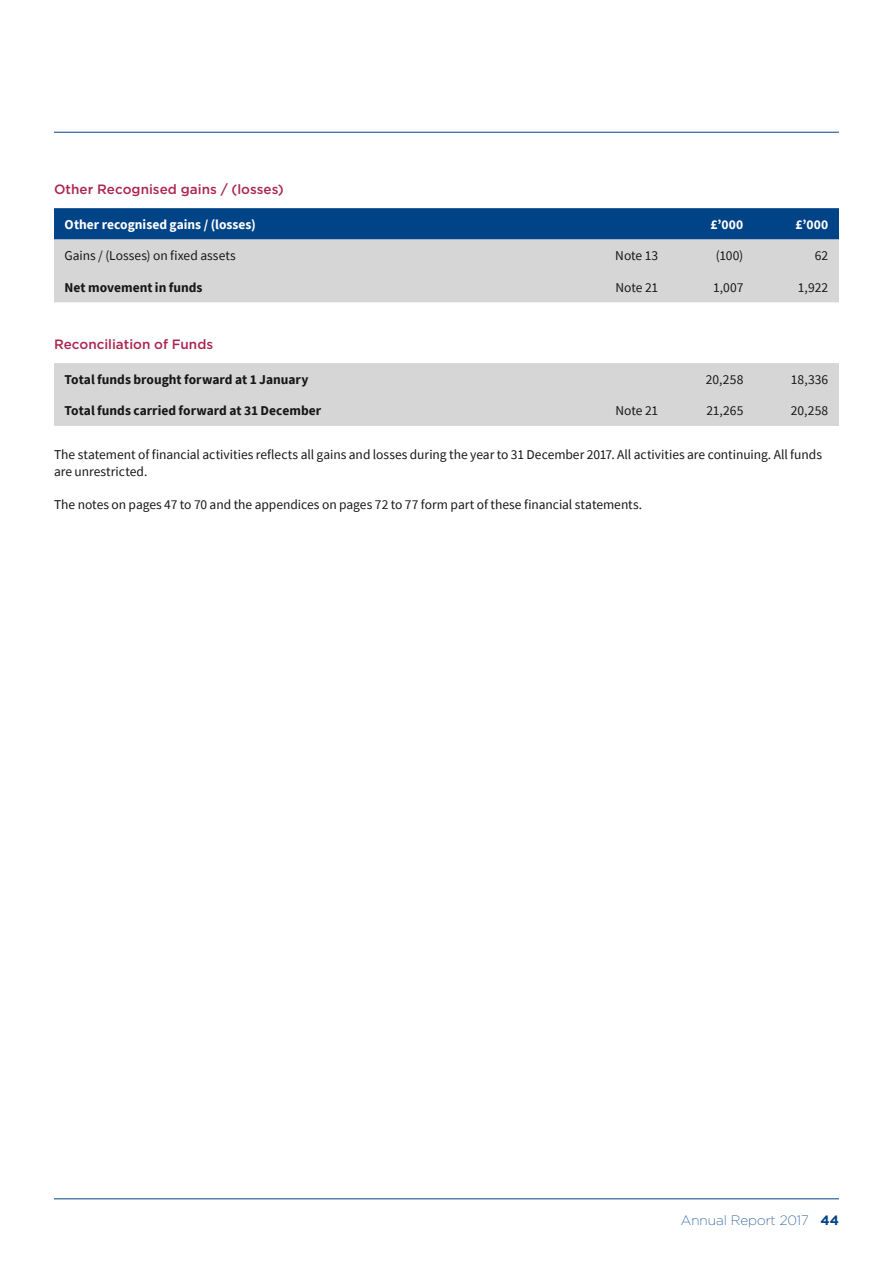
<style>
.page{position:relative;width:893px;height:1263px;background:#fff}
.page>*{position:absolute;margin:0;border:0;box-sizing:border-box;transform-origin:0 0}
.Body_Text{font:13.5px/16.5px "Source Sans Pro";letter-spacing:-.005em;color:#181716}
.Body_Text-2{font:700 13.5px "Source Sans Pro";color:#181716}
.Heading_3{font:500 13.5px "Gotham";color:#ac254f}
.Table_Head{font:700 13.5px "Source Sans Pro";color:#fff}
.t1{font:200 13.5px "Gotham";color:#004387}
.s1{font-weight:700}
</style>
<div class="page">
<hr style="left:54px;top:132px;width:785px;height:1px;background:#004387">
<hr style="left:54px;top:1198px;width:785px;height:1px;background:#004387">
<div style="left:54px;top:208px;width:785px;height:32px;background:#004387"></div>
<div style="left:54px;top:240px;width:785px;height:62px;background:#d6d6d7"></div>
<div style="left:54px;top:363px;width:785px;height:63px;background:#d6d6d7"></div>
<p class="Heading_3" style="left:54px;top:180px;width:231px">Other Recognised gains / (losses)</p>
<p class="Table_Head" style="left:65px;top:215px;width:193px">Other recognised gains / (losses)</p>
<p class="Table_Head" style="left:710px;top:215px;width:34px">£’000</p>
<p class="Table_Head" style="left:795px;top:215px;width:34px">£’000</p>
<p class="Body_Text" style="left:65px;top:247px;width:173px">Gains / (Losses) on fixed assets</p>
<p class="Body_Text" style="left:615px;top:247px;width:45px">Note 13</p>
<p class="Body_Text" style="left:716px;top:247px;width:29px">(100)</p>
<p class="Body_Text" style="left:815px;top:247px;width:15px">62</p>
<p class="Body_Text-2" style="left:65px;top:278px;width:139px">Net movement in funds</p>
<p class="Body_Text" style="left:615px;top:279px;width:44px">Note 21</p>
<p class="Body_Text" style="left:713px;top:279px;width:32px">1,007</p>
<p class="Body_Text" style="left:798px;top:279px;width:32px">1,922</p>
<p class="Heading_3" style="left:54px;top:335px;width:161px">Reconciliation of Funds</p>
<p class="Body_Text-2" style="left:65px;top:370px;width:245px">Total funds brought forward at 1 January</p>
<p class="Body_Text" style="left:706px;top:371px;width:39px">20,258</p>
<p class="Body_Text" style="left:791px;top:371px;width:39px">18,336</p>
<p class="Body_Text-2" style="left:65px;top:402px;width:258px">Total funds carried forward at 31 December</p>
<p class="Body_Text" style="left:615px;top:402px;width:44px">Note 21</p>
<p class="Body_Text" style="left:706px;top:402px;width:39px">21,265</p>
<p class="Body_Text" style="left:791px;top:402px;width:39px">20,258</p>
<p class="Body_Text" style="left:54px;top:447px;width:769px">The statement of financial activities reflects all gains and losses during the year to 31 December 2017. All activities are continuing. All funds are unrestricted.</p>
<p class="Body_Text" style="left:54px;top:497px;width:590px">The notes on pages 47 to 70 and the appendices on pages 72 to 77 form part of these financial statements.</p>
<p class="t1" style="left:681px;top:1211px;width:160px">Annual Report 2017 <span class="s1">44</span></p>
</div>
